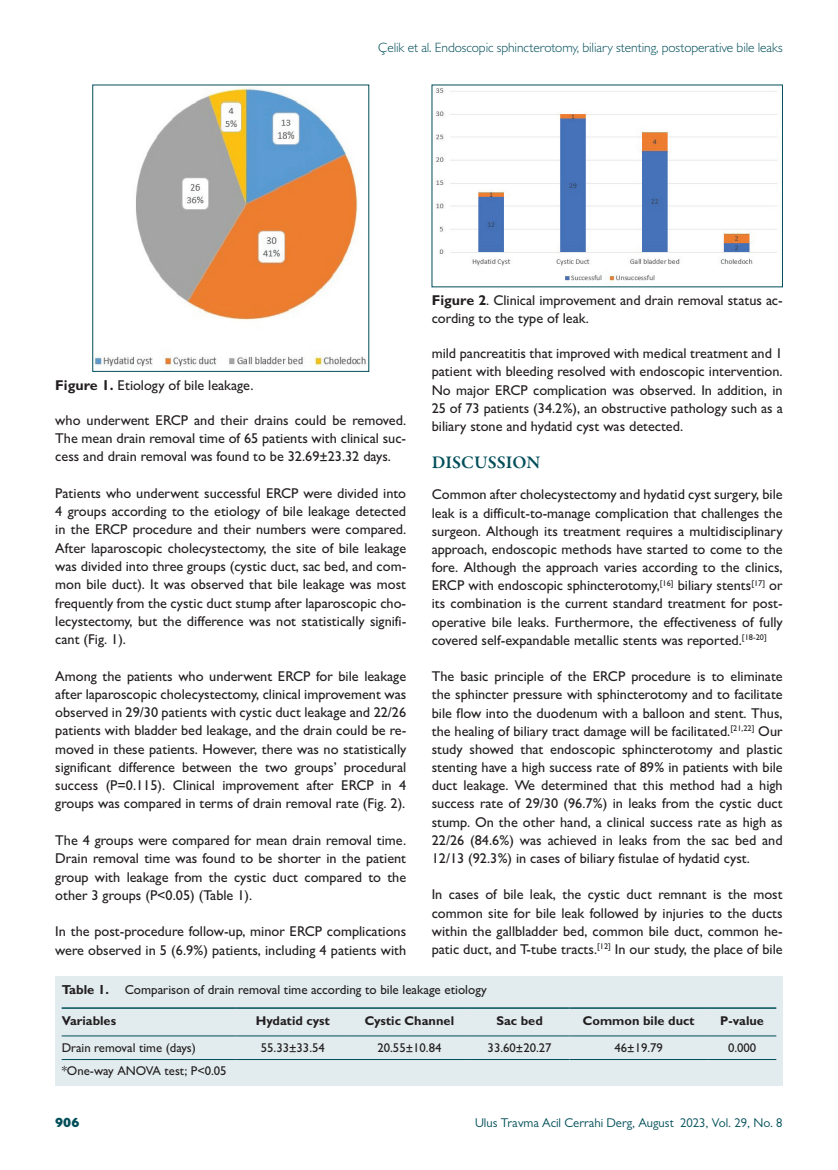
<style>
.page{position:relative;width:838px;height:1170px;background:#fff}
.page>*{position:absolute;margin:0;border:0;box-sizing:border-box;transform-origin:0 0}
.t1{font:600 18px "Garamond Premr Pro";color:#004e59}
.t2{font:500 14.25px/18.1px "Gill Sans MT Pro";color:#231f20;text-align:justify}
.t3{font:300 13.5px "Gill Sans MT Pro";letter-spacing:-.005em;color:#004e59}
.t4{font:800 13.5px "Gill Sans MT Pro";color:#004e59}
.t5{font:500 13.05px "Gill Sans MT Pro";color:#231f20}
.t6{font:500 12.75px "Gill Sans MT Pro";color:#231f20}
.t7{font:700 12.75px "Gill Sans MT Pro";color:#231f20}
.t8{font:12.75px "Gill Sans MT Pro";color:#004e59}
.s1{font-weight:700}
</style>
<div class="page">
<img style="left:94px;top:87px;width:272px;height:280px">
<img style="left:436px;top:88px;width:341px;height:193px">
<div style="left:55px;top:976px;width:727px;height:109px;background:#e2ecef"></div>
<svg style="left:62px;top:1008px;width:714px;height:29px"></svg>
<hr style="left:62px;top:1035px;width:175px;height:1px;background:#004e59">
<hr style="left:237px;top:1035px;width:112px;height:1px;background:#004e59">
<hr style="left:349px;top:1035px;width:121px;height:1px;background:#004e59">
<hr style="left:470px;top:1035px;width:99px;height:1px;background:#004e59">
<hr style="left:569px;top:1035px;width:139px;height:1px;background:#004e59">
<hr style="left:708px;top:1035px;width:68px;height:1px;background:#004e59">
<hr style="left:62px;top:1059px;width:175px;height:1px;background:#004e59">
<hr style="left:237px;top:1059px;width:112px;height:1px;background:#004e59">
<hr style="left:349px;top:1059px;width:121px;height:1px;background:#004e59">
<hr style="left:470px;top:1059px;width:99px;height:1px;background:#004e59">
<hr style="left:569px;top:1059px;width:139px;height:1px;background:#004e59">
<hr style="left:708px;top:1059px;width:68px;height:1px;background:#004e59">
<hr style="left:62px;top:1007px;width:175px;height:1px;background:#004e59">
<hr style="left:237px;top:1007px;width:112px;height:1px;background:#004e59">
<hr style="left:349px;top:1007px;width:121px;height:1px;background:#004e59">
<hr style="left:470px;top:1007px;width:99px;height:1px;background:#004e59">
<hr style="left:569px;top:1007px;width:139px;height:1px;background:#004e59">
<hr style="left:708px;top:1007px;width:68px;height:1px;background:#004e59">
<p class="t3" style="left:378px;top:39px;width:406px">Çelik et al. Endoscopic sphincterotomy, biliary stenting, postoperative bile leaks</p>
<p class="t2" style="left:55px;top:375px;width:200px"><span class="s1">Figure 1.</span> Etiology of bile leakage.</p>
<p class="t2" style="left:55px;top:411px;width:352px">who underwent ERCP and their drains could be removed.<br>The mean drain removal time of 65 patients with clinical suc&shy;cess and drain removal was found to be 32.69±23.32 days.</p>
<p class="t2" style="left:55px;top:484px;width:352px">Patients who underwent successful ERCP were divided into 4 groups according to the etiology of bile leakage detected in the ERCP procedure and their numbers were compared.<br>After laparoscopic cholecystectomy, the site of bile leakage was divided into three groups (cystic duct, sac bed, and com&shy;mon bile duct). It was observed that bile leakage was most frequently from the cystic duct stump after laparoscopic cho&shy;lecystectomy, but the difference was not statistically signifi&shy;cant (Fig. 1).</p>
<p class="t2" style="left:55px;top:666px;width:352px">Among the patients who underwent ERCP for bile leakage after laparoscopic cholecystectomy, clinical improvement was observed in 29/30 patients with cystic duct leakage and 22/26 patients with bladder bed leakage, and the drain could be re&shy;moved in these patients. However, there was no statistically significant difference between the two groups’ procedural success (P=0.115). Clinical improvement after ERCP in 4 groups was compared in terms of drain removal rate (Fig. 2).</p>
<p class="t2" style="left:55px;top:830px;width:352px">The 4 groups were compared for mean drain removal time.<br>Drain removal time was found to be shorter in the patient group with leakage from the cystic duct compared to the other 3 groups (P&lt;0.05) (Table 1).</p>
<p class="t2" style="left:55px;top:922px;width:352px">In the post-procedure follow-up, minor ERCP complications were observed in 5 (6.9%) patients, including 4 patients with</p>
<p class="t2" style="left:432px;top:291px;width:352px"><span class="s1">Figure 2</span>. Clinical improvement and drain removal status ac&shy;cording to the type of leak.</p>
<p class="t2" style="left:432px;top:344px;width:352px">mild pancreatitis that improved with medical treatment and 1 patient with bleeding resolved with endoscopic intervention.<br>No major ERCP complication was observed. In addition, in 25 of 73 patients (34.2%), an obstructive pathology such as a biliary stone and hydatid cyst was detected.</p>
<p class="t1" style="left:432px;top:452px;width:110px">DISCUSSION</p>
<p class="t2" style="left:432px;top:485px;width:352px">Common after cholecystectomy and hydatid cyst surgery, bile leak is a difficult-to-manage complication that challenges the surgeon. Although its treatment requires a multidisciplinary approach, endoscopic methods have started to come to the fore. Although the approach varies according to the clinics, ERCP with endoscopic sphincterotomy,<sup>[16]</sup> biliary stents<sup>[17]</sup> or its combination is the current standard treatment for post&shy;operative bile leaks. Furthermore, the effectiveness of fully covered self-expandable metallic stents was reported.<sup>[18-20]</sup></p>
<p class="t2" style="left:432px;top:667px;width:352px">The basic principle of the ERCP procedure is to eliminate the sphincter pressure with sphincterotomy and to facilitate bile flow into the duodenum with a balloon and stent. Thus, the healing of biliary tract damage will be facilitated.<sup>[21,22]</sup> Our study showed that endoscopic sphincterotomy and plastic stenting have a high success rate of 89% in patients with bile duct leakage. We determined that this method had a high success rate of 29/30 (96.7%) in leaks from the cystic duct stump. On the other hand, a clinical success rate as high as 22/26 (84.6%) was achieved in leaks from the sac bed and 12/13 (92.3%) in cases of biliary fistulae of hydatid cyst.</p>
<p class="t2" style="left:432px;top:885px;width:352px">In cases of bile leak, the cystic duct remnant is the most common site for bile leak followed by injuries to the ducts within the gallbladder bed, common bile duct, common he&shy;patic duct, and T-tube tracts.<sup>[12]</sup> In our study, the place of bile</p>
<p class="t5" style="left:62px;top:981px;width:427px"><span class="s1">Table 1.</span> Comparison of drain removal time according to bile leakage etiology</p>
<p class="t7" style="left:62px;top:1012px;width:56px">Variables</p>
<p class="t7" style="left:256px;top:1012px;width:76px">Hydatid cyst</p>
<p class="t7" style="left:365px;top:1012px;width:91px">Cystic Channel</p>
<p class="t7" style="left:496px;top:1012px;width:48px">Sac bed</p>
<p class="t7" style="left:583px;top:1012px;width:113px">Common bile duct</p>
<p class="t7" style="left:720px;top:1012px;width:45px">P-value</p>
<p class="t6" style="left:62px;top:1040px;width:136px">Drain removal time (days)</p>
<p class="t6" style="left:261px;top:1040px;width:66px">55.33±33.54</p>
<p class="t6" style="left:377px;top:1040px;width:66px">20.55±10.84</p>
<p class="t6" style="left:487px;top:1040px;width:66px">33.60±20.27</p>
<p class="t6" style="left:614px;top:1040px;width:50px">46±19.79</p>
<p class="t6" style="left:728px;top:1040px;width:30px">0.000</p>
<p class="t6" style="left:62px;top:1062px;width:166px">*One-way ANOVA test; P&lt;0.05</p>
<p class="t4" style="left:55px;top:1114px;width:26px">906</p>
<p class="t8" style="left:475px;top:1115px;width:309px">Ulus Travma Acil Cerrahi Derg, August 2023, Vol. 29, No. 8</p>
</div>
